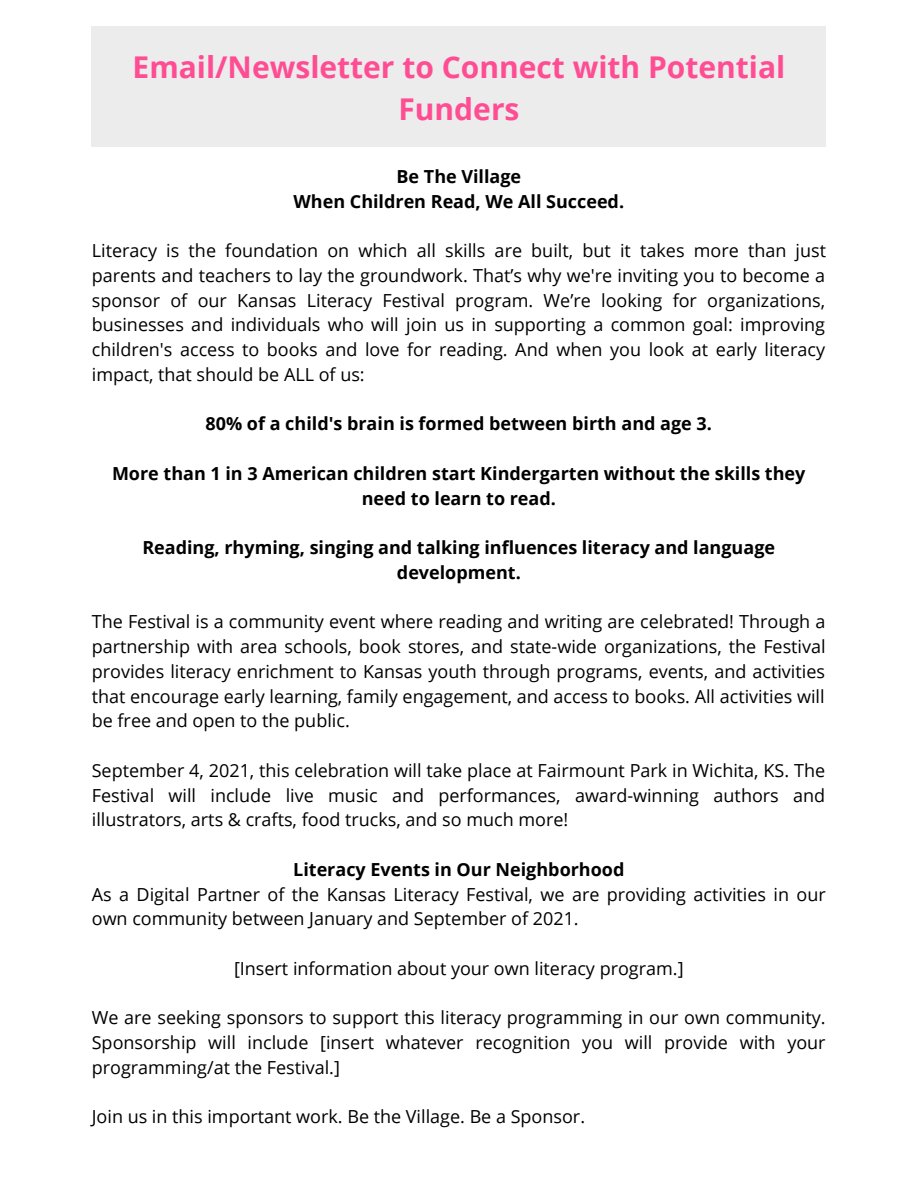
<style>
.page{position:relative;width:918px;height:1188px;background:#fff}
.page>*{position:absolute;margin:0;border:0;box-sizing:border-box;transform-origin:0 0}
.t1{font:700 30px/41.7px "Open Sans";color:#ff4d94;text-align:center}
.t2{font:18px/24.8px "Open Sans";color:#000;text-align:justify}
.t3{font:700 18px/24.8px "Open Sans";color:#000;text-align:center}
</style>
<div class="page">
<div style="left:92px;top:27px;width:734px;height:120px;background:#ececec"></div>
<h1 class="t1" style="left:133px;top:46px;width:654px">Email/Newsletter to Connect with Potential<br>Funders</h1>
<p class="t3" style="left:294px;top:164px;width:332px">Be The Village<br>When Children Read, We All Succeed.</p>
<p class="t2" style="left:92px;top:238px;width:736px">Literacy is the foundation on which all skills are built, but it takes more than just parents and teachers to lay the groundwork. That’s why we're inviting you to become a sponsor of our Kansas Literacy Festival program. We’re looking for organizations, businesses and individuals who will join us in supporting a common goal: improving children's access to books and love for reading. And when you look at early literacy impact, that should be ALL of us:</p>
<p class="t3" style="left:206px;top:411px;width:508px">80% of a child's brain is formed between birth and age 3.</p>
<p class="t3" style="left:112px;top:461px;width:695px">More than 1 in 3 American children start Kindergarten without the skills they need to learn to read.</p>
<p class="t3" style="left:142px;top:535px;width:634px">Reading, rhyming, singing and talking influences literacy and language development.</p>
<p class="t2" style="left:92px;top:609px;width:735px">The Festival is a community event where reading and writing are celebrated! Through a partnership with area schools, book stores, and state-wide organizations, the Festival provides literacy enrichment to Kansas youth through programs, events, and activities that encourage early learning, family engagement, and access to books. All activities will be free and open to the public.</p>
<p class="t2" style="left:92px;top:758px;width:735px">September 4, 2021, this celebration will take place at Fairmount Park in Wichita, KS. The Festival will include live music and performances, award-winning authors and illustrators, arts &amp; crafts, food trucks, and so much more!</p>
<p class="t3" style="left:293px;top:857px;width:333px">Literacy Events in Our Neighborhood</p>
<p class="t2" style="left:92px;top:881px;width:736px">As a Digital Partner of the Kansas Literacy Festival, we are providing activities in our own community between January and September of 2021.</p>
<p class="t2" style="left:234px;top:956px;width:451px">[Insert information about your own literacy program.]</p>
<p class="t2" style="left:92px;top:1005px;width:735px">We are seeking sponsors to support this literacy programming in our own community.<br>Sponsorship will include [insert whatever recognition you will provide with your programming/at the Festival.]</p>
<p class="t2" style="left:92px;top:1104px;width:495px">Join us in this important work. Be the Village. Be a Sponsor.</p>
</div>
